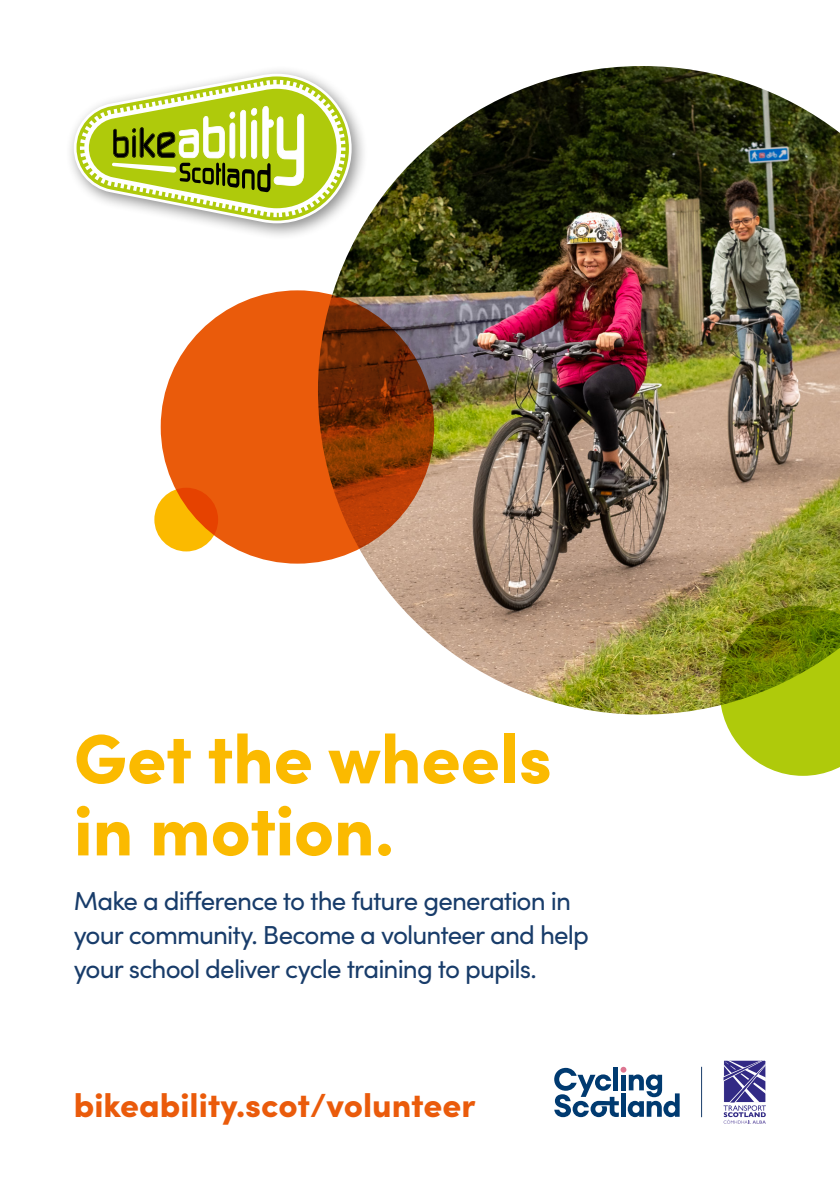
<style>
.page{position:relative;width:840px;height:1191px;background:#fff}
.page>*{position:absolute;margin:0;border:0;box-sizing:border-box;transform-origin:0 0}
.t1{font:900 70px/72px "Sofia Pro";letter-spacing:-.005em;color:#fbba00}
.t2{font:900 33.6px "Sofia Pro";color:#ea5b0b}
.t3{font:26px/34px "Sofia Pro";letter-spacing:-.035em;color:#183c6a}
</style>
<div class="page">
<svg style="left:554px;top:1066px;width:125px;height:51px"></svg>
<svg style="left:723px;top:1060px;width:42px;height:63px"></svg>
<hr style="left:700px;top:1066px;width:1px;height:51px;background:#183c6a">
<div style="left:66px;top:65px;width:302px;height:175px;background:#000;opacity:.45"></div>
<svg style="left:74px;top:74px;width:244px;height:149px"></svg>
<svg style="left:76px;top:76px;width:242px;height:145px"></svg>
<img style="left:318px;top:66px;width:521px;height:648px">
<div style="left:154px;top:488px;width:64px;height:63px;background:#fbba00;border-radius:50%"></div>
<svg style="left:161px;top:290px;width:273px;height:273px;background:#c44b08"></svg>
<svg style="left:719px;top:605px;width:120px;height:171px;background:#98aa1f"></svg>
<h1 class="t1" style="left:74px;top:716px;width:479px">Get the wheels in motion.</h1>
<p class="t3" style="left:74px;top:882px;width:516px">Make a difference to the future generation in your community. Become a volunteer and help your school deliver cycle training to pupils.</p>
<p class="t2" style="left:74px;top:1079px;width:403px">bikeability.scot/volunteer</p>
</div>
